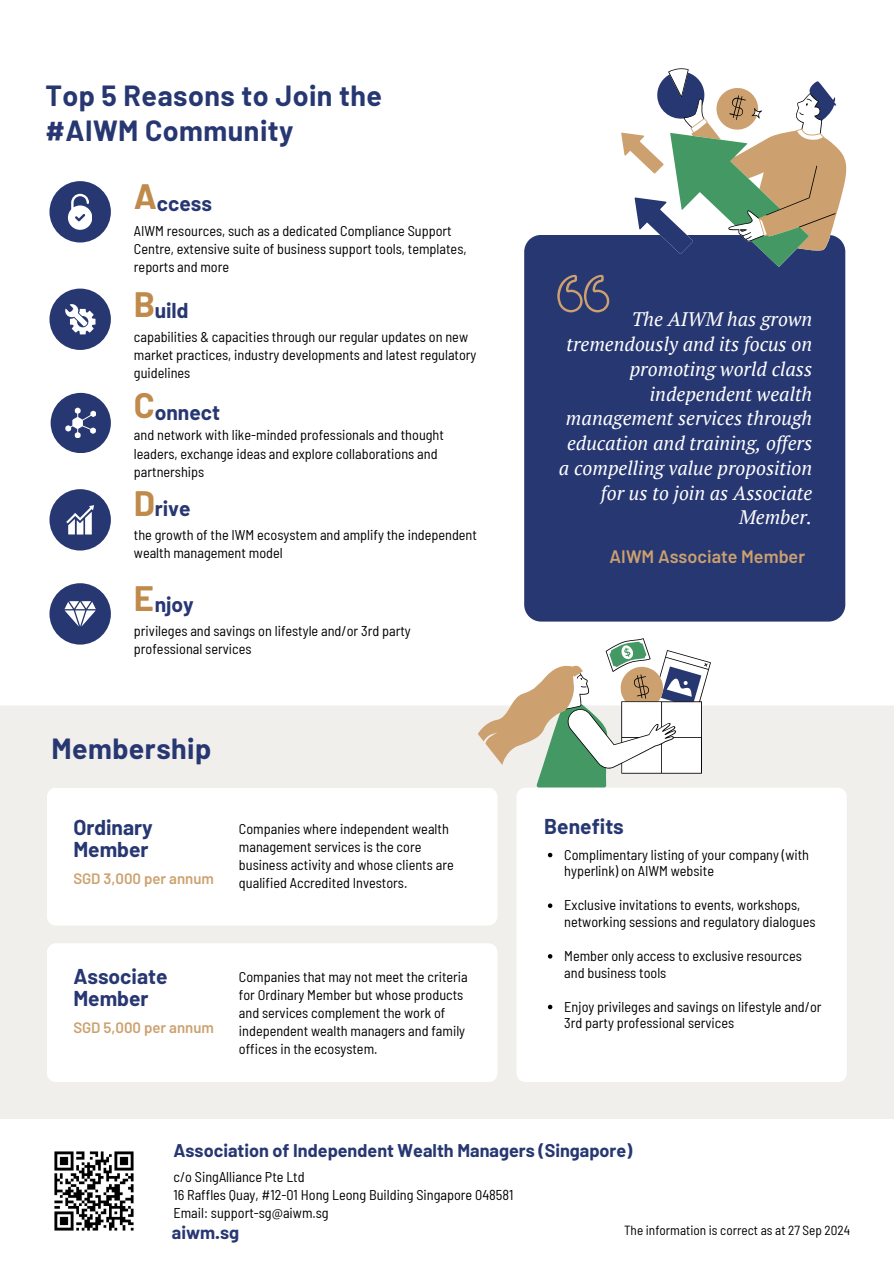
<style>
.page{position:relative;width:894px;height:1264px;background:#fff}
.page>*{position:absolute;margin:0;border:0;box-sizing:border-box;transform-origin:0 0}
.t1{font:700 34.5px "Barlow";color:#bf8a4a}
.t2{font:700 28.5px/34.8px "Barlow";letter-spacing:.015em;color:#273772}
.t3{font:700 21px/22.5px "Barlow";color:#273772}
.t4{font:italic 19.5px/24.8px "PT Serif";color:#fff;text-align:right}
.t5{font:700 18px "Barlow";color:#273772}
.t6{font:600 18px "Barlow";color:#cca16f}
.t7{font:600 15px "Barlow";color:#cca16f}
.t8{font:semi-condensed 14.25px/18px "Barlow";color:#000}
.t9{font:semi-condensed 13.2px "Barlow";color:#000}
</style>
<div class="page">
<img style="left:54px;top:1151px;width:80px;height:80px">
<div style="left:524px;top:235px;width:321px;height:386px;background:#273772"></div>
<svg style="left:557px;top:275px;width:52px;height:37px"></svg>
<svg style="left:621px;top:68px;width:226px;height:199px"></svg>
<div style="left:0;top:705px;width:893px;height:414px;background:#f1efec"></div>
<svg style="left:477px;top:638px;width:233px;height:149px"></svg>
<svg style="left:516px;top:787px;width:330px;height:295px"></svg>
<svg style="left:47px;top:787px;width:450px;height:138px"></svg>
<svg style="left:47px;top:943px;width:450px;height:139px"></svg>
<svg style="left:547px;top:852px;width:5px;height:5px"></svg>
<svg style="left:547px;top:903px;width:5px;height:5px"></svg>
<svg style="left:547px;top:954px;width:5px;height:4px"></svg>
<svg style="left:547px;top:1004px;width:5px;height:5px"></svg>
<div style="left:49px;top:181px;width:62px;height:61px;background:#273772;border-radius:50%"></div>
<svg style="left:68px;top:194px;width:24px;height:36px"></svg>
<div style="left:49px;top:288px;width:62px;height:62px;background:#273772;border-radius:50%"></div>
<svg style="left:65px;top:304px;width:30px;height:30px"></svg>
<div style="left:51px;top:393px;width:60px;height:60px;background:#273772;border-radius:50%"></div>
<svg style="left:65px;top:407px;width:31px;height:31px"></svg>
<div style="left:49px;top:489px;width:62px;height:61px;background:#273772;border-radius:50%"></div>
<svg style="left:66px;top:505px;width:28px;height:29px"></svg>
<div style="left:49px;top:583px;width:62px;height:61px;background:#273772;border-radius:50%"></div>
<svg style="left:64px;top:601px;width:32px;height:25px"></svg>
<p class="t2" style="left:45px;top:77px;width:338px">Top 5 Reasons to Join the #AIWM Community</p>
<h3 class="t1" style="left:134px;top:175px;width:25px">A</h3>
<h6 class="t3" style="left:157px;top:191px;width:57px">ccess</h6>
<p class="t8" style="left:134px;top:221px;width:334px">AIWM resources, such as a dedicated Compliance Support<br>Centre, extensive suite of business support tools, templates, reports and more</p>
<h4 class="t1" style="left:134px;top:282px;width:23px">B</h4>
<h6 class="t3" style="left:155px;top:298px;width:35px">uild</h6>
<p class="t8" style="left:134px;top:327px;width:344px">capabilities &amp; capacities through our regular updates on new market practices, industry developments and latest regulatory guidelines</p>
<p class="t1" style="left:134px;top:384px;width:22px">C</p>
<p class="t3" style="left:155px;top:400px;width:67px">onnect</p>
<p class="t8" style="left:134px;top:426px;width:311px">and network with like-minded professionals and thought leaders, exchange ideas and explore collaborations and partnerships</p>
<p class="t1" style="left:134px;top:481px;width:23px">D</p>
<p class="t3" style="left:155px;top:496px;width:37px">rive</p>
<h2 class="t8" style="left:134px;top:525px;width:344px">the growth of the IWM ecosystem and amplify the independent wealth management model</h2>
<h2 class="t1" style="left:134px;top:576px;width:22px">E</h2>
<h2 class="t3" style="left:155px;top:592px;width:41px">njoy</h2>
<p class="t8" style="left:134px;top:621px;width:278px">privileges and savings on lifestyle and/or 3rd party professional services</p>
<p class="t2" style="left:51px;top:730px;width:161px">Membership</p>
<p class="t3" style="left:73px;top:815px;width:81px">Ordinary<br>Member</p>
<p class="t7" style="left:73px;top:868px;width:142px">SGD 3,000 per annum</p>
<h6 class="t8" style="left:239px;top:819px;width:216px">Companies where independent wealth management services is the core business activity and whose clients are qualified Accredited Investors.</h6>
<h2 class="t3" style="left:73px;top:964px;width:96px">Associate<br>Member</h2>
<p class="t7" style="left:73px;top:1017px;width:142px">SGD 5,000 per annum</p>
<p class="t8" style="left:239px;top:967px;width:230px">Companies that may not meet the criteria for Ordinary Member but whose products and services complement the work of independent wealth managers and family offices in the ecosystem.</p>
<h1 class="t4" style="left:559px;top:306px;width:255px">The AIWM has grown tremendously and its focus on promoting world class independent wealth management services through education and training, offers a compelling value proposition for us to join as Associate<br>Member.</h1>
<p class="t6" style="left:609px;top:545px;width:197px">AIWM Associate Member</p>
<h2 class="t3" style="left:544px;top:814px;width:81px">Benefits</h2>
<h5 class="t8" style="left:564px;top:845px;width:246px;line-height:16.8px">Complimentary listing of your company (with hyperlink) on AIWM website</h5>
<h2 class="t8" style="left:564px;top:896px;width:253px;line-height:16.8px">Exclusive invitations to events, workshops, networking sessions and regulatory dialogues</h2>
<p class="t8" style="left:564px;top:946px;width:239px;line-height:16.8px">Member only access to exclusive resources and business tools</p>
<h5 class="t8" style="left:564px;top:997px;width:259px;line-height:16.8px">Enjoy privileges and savings on lifestyle and/or<br>3rd party professional services</h5>
<h2 class="t5" style="left:173px;top:1138px;width:460px">Association of Independent Wealth Managers (Singapore)</h2>
<h1 class="t8" style="left:173px;top:1167px;width:133px">c/o SingAlliance Pte Ltd</h1>
<h2 class="t8" style="left:173px;top:1185px;width:341px">16 Raffles Quay, #12-01 Hong Leong Building Singapore 048581</h2>
<p class="t8" style="left:173px;top:1203px;width:157px">Email: support-sg@aiwm.sg</p>
<p class="t5" style="left:172px;top:1220px;width:69px">aiwm.sg</p>
<p class="t9" style="left:624px;top:1222px;width:227px">The information is correct as at 27 Sep 2024</p>
</div>
